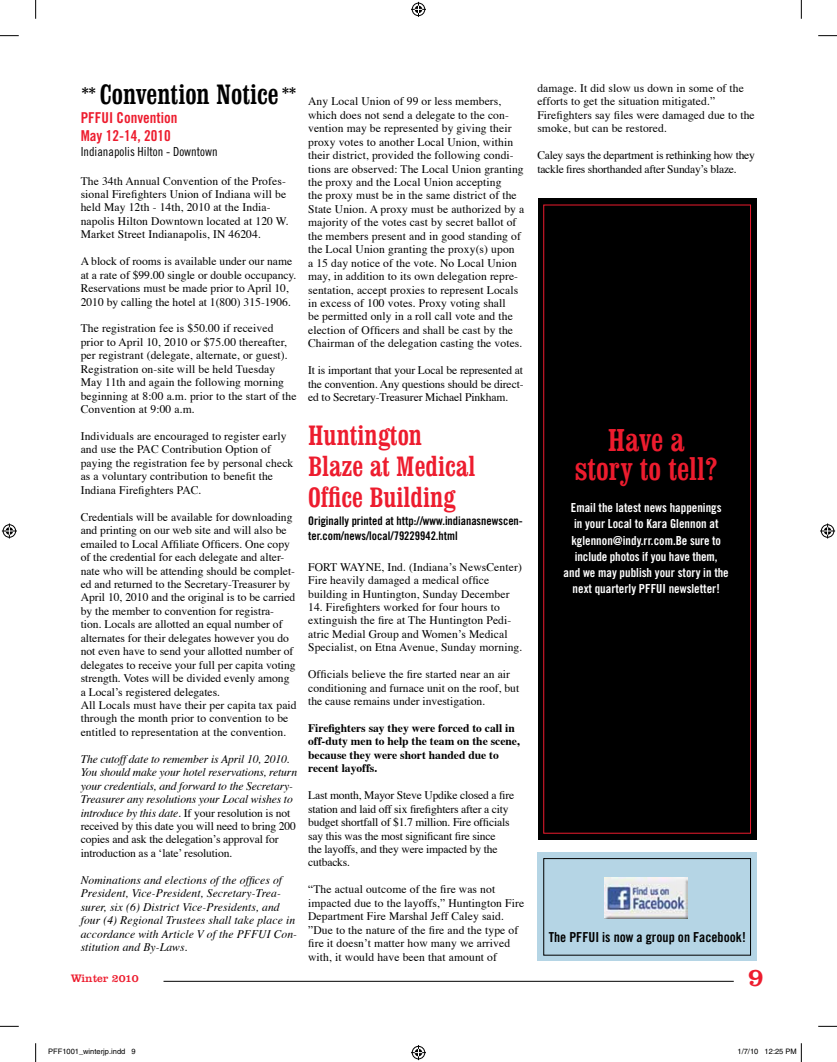
<style>
.page{position:relative;width:837px;height:1062px;background:#fff}
.page>*{position:absolute;margin:0;border:0;box-sizing:border-box;transform-origin:0 0}
.t1{font:condensed 32.5px/28.8px "Clarendon BT";color:#ed1c2e;text-align:center}
.t2{font:condensed 28.75px/31.2px "Clarendon BT";color:#ed1c2e}
.t3{font:condensed 28.75px "Clarendon BT";color:#000}
.t4{font:26.25px "Clarendon LT Std";color:#ed1c2e}
.t5{font:15px/18.8px "Trade Gothic Bold Cond Twenty";color:#ed1c2e}
.t6{font:13.75px "Trade Gothic Bold Cond Twenty";color:#000}
.t7{font:12.5px "Trade Gothic Cond Eighteen";color:#000}
.t8{font:12.38px/16.1px "Trade Gothic Bold Cond Twenty";color:#fff;text-align:center}
.t9{font:11.88px/15px "Trade Gothic Bold Cond Twenty";color:#000}
.t10{font:11.5px/13.4px "Times";letter-spacing:.01em;color:#000}
.t11{font:italic 11.5px/13.4px "Times";letter-spacing:-.01em;color:#000}
.t12{font:italic 11.5px/13.4px "Times";letter-spacing:.01em;color:#000}
.t13{font:11.5px/13.4px "Times";letter-spacing:-.015em;color:#000}
.t14{font:700 11.5px/13.4px "Times";color:#000}
.t15{font:11.5px/13.4px "Times";letter-spacing:-.02em;color:#000}
.t16{font:11.25px "Clarendon LT Std";color:#ed1c2e}
.t17{font:7.5px "Helvetica";color:#000}
.s1{font-size:18.75px}
.s2{font-style:normal}
</style>
<div class="page">
<hr style="left:163px;top:980px;width:570px;height:1px;background:#000">
<div style="left:537px;top:852px;width:219px;height:109px;background:#b5d5e5"></div>
<div style="left:538px;top:198px;width:218px;height:641px;background:#000"></div>
<div style="left:543px;top:205px;width:207px;height:628px;border:1px solid #ed1c2e"></div>
<div style="left:543px;top:858px;width:207px;height:97px;border:1px solid #000"></div>
<img style="left:604px;top:877px;width:83px;height:41px">
<svg style="left:0;top:35px;width:19px;height:1px"></svg>
<svg style="left:818px;top:35px;width:18px;height:1px"></svg>
<svg style="left:0;top:1025px;width:19px;height:1px"></svg>
<svg style="left:818px;top:1025px;width:18px;height:1px"></svg>
<svg style="left:35px;top:0;width:1px;height:19px"></svg>
<svg style="left:35px;top:1043px;width:1px;height:18px"></svg>
<svg style="left:800px;top:0;width:1px;height:19px"></svg>
<svg style="left:411px;top:2px;width:15px;height:15px"></svg>
<svg style="left:411px;top:1045px;width:15px;height:14px"></svg>
<svg style="left:2px;top:523px;width:15px;height:15px"></svg>
<svg style="left:820px;top:523px;width:14px;height:15px"></svg>
<svg style="left:800px;top:1043px;width:1px;height:18px"></svg>
<h2 class="t3" style="left:82px;top:76px;width:216px"><span class="s1">**</span> Convention Notice <span class="s1">**</span></h2>
<h3 class="t5" style="left:81px;top:108px;width:98px">PFFUI Convention<br>May 12-14, 2010</h3>
<p class="t7" style="left:81px;top:144px;width:138px">Indianapolis Hilton - Downtown</p>
<p class="t10" style="left:81px;top:173px;width:209px">The 34th Annual Convention of the Profes&shy;sional Firefighters Union of Indiana will be held May 12th - 14th, 2010 at the India&shy;napolis Hilton Downtown located at 120 W.<br>Market Street Indianapolis, IN 46204.</p>
<p class="t10" style="left:81px;top:254px;width:217px">A block of rooms is available under our name at a rate of $99.00 single or double occupancy.<br>Reservations must be made prior to April 10, 2010 by calling the hotel at 1(800) 315-1906.</p>
<p class="t10" style="left:81px;top:321px;width:217px">The registration fee is $50.00 if received prior to April 10, 2010 or $75.00 thereafter, per registrant (delegate, alternate, or guest).<br>Registration on-site will be held Tuesday May 11th and again the following morning beginning at 8:00 a.m. prior to the start of the Convention at 9:00 a.m.</p>
<p class="t10" style="left:81px;top:428px;width:214px">Individuals are encouraged to register early and use the PAC Contribution Option of paying the registration fee by personal check as a voluntary contribution to benefit the Indiana Firefighters PAC.</p>
<p class="t10" style="left:81px;top:509px;width:217px">Credentials will be available for downloading and printing on our web site and will also be emailed to Local Affiliate Officers. One copy of the credential for each delegate and alter&shy;nate who will be attending should be complet&shy;ed and returned to the Secretary-Treasurer by April 10, 2010 and the original is to be carried by the member to convention for registra&shy;tion. Locals are allotted an equal number of alternates for their delegates however you do not even have to send your allotted number of delegates to receive your full per capita voting strength. Votes will be divided evenly among a Local’s registered delegates.<br>All Locals must have their per capita tax paid through the month prior to convention to be entitled to representation at the convention.</p>
<p class="t11" style="left:81px;top:751px;width:218px">The cutoff date to remember is April 10, 2010.<br>You should make your hotel reservations, return your credentials, and forward to the Secretary-Treasurer any resolutions your Local wishes to introduce by this date. <span class="s2">If your resolution is not received by this date you will need to bring 200 copies and ask the delegation’s approval for introduction as a ‘late’ resolution.</span></p>
<p class="t12" style="left:81px;top:872px;width:218px">Nominations and elections of the offices of President, Vice-President, Secretary-Trea&shy;surer, six (6) District Vice-Presidents, and four (4) Regional Trustees shall take place in accordance with Article V of the PFFUI Con&shy;stitution and By-Laws.</p>
<p class="t10" style="left:308px;top:94px;width:217px">Any Local Union of 99 or less members, which does not send a delegate to the con&shy;vention may be represented by giving their proxy votes to another Local Union, within their district, provided the following condi&shy;tions are observed: The Local Union granting the proxy and the Local Union accepting<br>the proxy must be in the same district of the State Union. A proxy must be authorized by a majority of the votes cast by secret ballot of the members present and in good standing of the Local Union granting the proxy(s) upon<br>a 15 day notice of the vote. No Local Union may, in addition to its own delegation repre&shy;sentation, accept proxies to represent Locals in excess of 100 votes. Proxy voting shall<br>be permitted only in a roll call vote and the election of Officers and shall be cast by the Chairman of the delegation casting the votes.</p>
<p class="t10" style="left:308px;top:362px;width:217px;text-align:justify">It is important that your Local be represented at the convention. Any questions should be direct&shy;ed to Secretary-Treasurer Michael Pinkham.</p>
<h2 class="t2" style="left:308px;top:418px;width:169px">Huntington<br>Blaze at Medical<br>Office Building</h2>
<p class="t9" style="left:308px;top:512px;width:216px">Originally printed at http://www.indianasnewscen&shy;ter.com/news/local/79229942.html</p>
<p class="t10" style="left:308px;top:559px;width:215px">FORT WAYNE, Ind. (Indiana’s NewsCenter)<br>Fire heavily damaged a medical office building in Huntington, Sunday December</p>
<p class="t10" style="left:308px;top:599px;width:216px">14. Firefighters worked for four hours to extinguish the fire at The Huntington Pedi&shy;atric Medial Group and Women’s Medical Specialist, on Etna Avenue, Sunday morning.</p>
<p class="t10" style="left:308px;top:666px;width:212px">Officials believe the fire started near an air conditioning and furnace unit on the roof, but the cause remains under investigation.</p>
<p class="t14" style="left:308px;top:720px;width:213px">Firefighters say they were forced to call in off-duty men to help the team on the scene, because they were short handed due to recent layoffs.</p>
<p class="t13" style="left:308px;top:787px;width:207px">Last month, Mayor Steve Updike closed a fire station and laid off six firefighters after a city budget shortfall of $1.7 million. Fire officials say this was the most significant fire since<br>the layoffs, and they were impacted by the cutbacks.</p>
<p class="t10" style="left:308px;top:881px;width:217px">“The actual outcome of the fire was not impacted due to the layoffs,” Huntington Fire Department Fire Marshal Jeff Caley said. ”Due to the nature of the fire and the type of fire it doesn’t matter how many we arrived with, it would have been that amount of</p>
<p class="t10" style="left:537px;top:80px;width:219px">damage. It did slow us down in some of the efforts to get the situation mitigated.” Firefighters say files were damaged due to the smoke, but can be restored.</p>
<p class="t15" style="left:537px;top:147px;width:219px">Caley says the department is rethinking how they tackle fires shorthanded after Sunday’s blaze.</p>
<h1 class="t1" style="left:574px;top:425px;width:144px">Have a<br>story to tell?</h1>
<p class="t8" style="left:563px;top:499px;width:167px">Email the latest news happenings<br>in your Local to Kara Glennon at kglennon@indy.rr.com.Be sure to include photos if you have them,<br>and we may publish your story in the next quarterly PFFUI newsletter!</p>
<p class="t6" style="left:548px;top:928px;width:198px">The PFFUI is now a group on Facebook!</p>
<p class="t16" style="left:71px;top:971px;width:69px">Winter 2010</p>
<h3 class="t4" style="left:747px;top:961px;width:18px">9</h3>
<p class="t17" style="left:48px;top:1047px;width:89px">PFF1001_winterjp.indd 9</p>
<p class="t17" style="left:737px;top:1047px;width:61px">1/7/10 12:25 PM</p>
</div>
